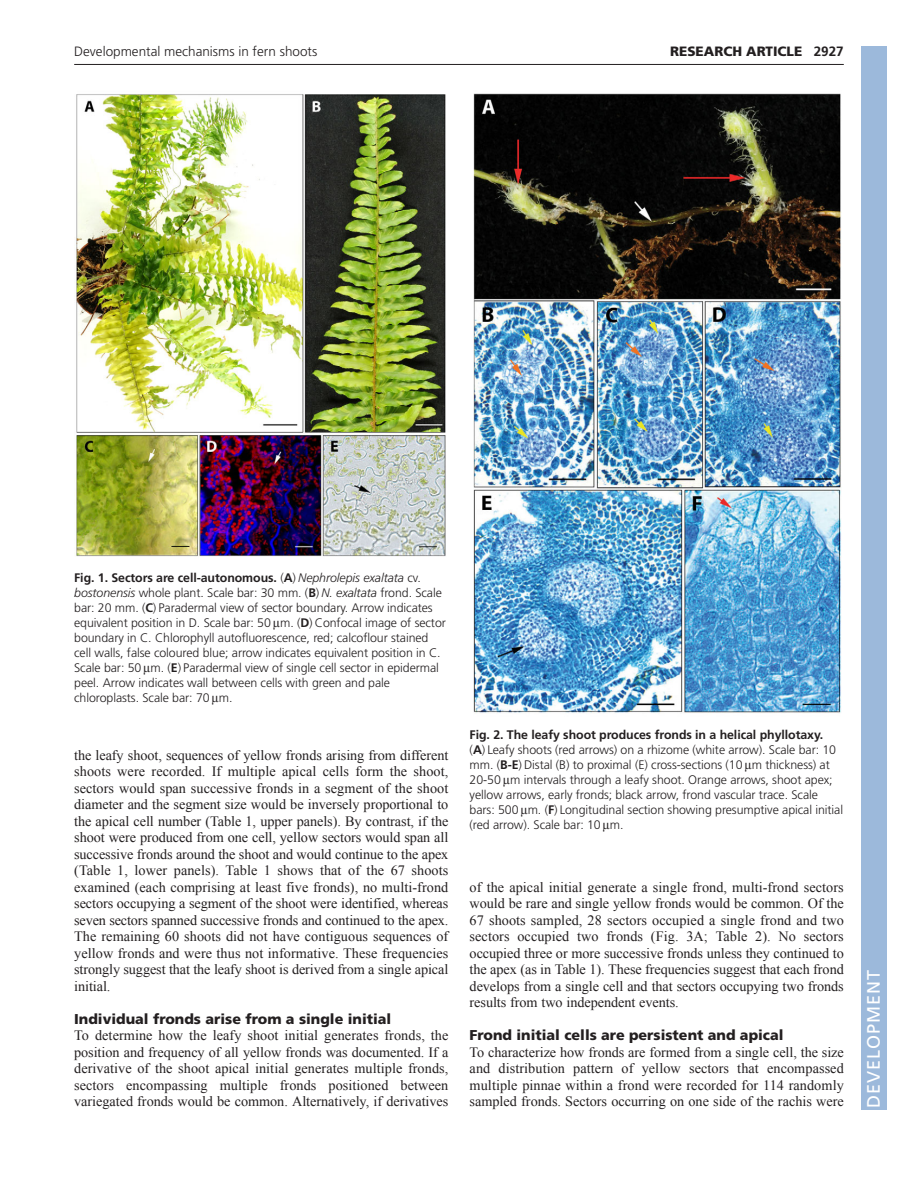
<style>
.page{position:relative;width:918px;height:1188px;background:#fff}
.page>*{position:absolute;margin:0;border:0;box-sizing:border-box;transform-origin:0 0}
.t1{font:18px "Frutiger LT Std";letter-spacing:.055em;color:#fff}
.t2{font:14.25px/16.5px "Times New Roman";letter-spacing:-.005em;color:#231f20;text-align:justify}
.t3{font:900 14.25px "Frutiger LT Std";color:#231f20}
.t4{font:300 13.5px "Frutiger LT Std";color:#231f20}
.t5{font:900 13.5px "Frutiger LT Std";color:#231f20}
.t6{font:300 12.3px/15px "Frutiger LT Std";letter-spacing:-.005em;color:#231f20}
.s1{font-weight:700}
.s2{font-style:italic}
</style>
<div class="page">
<hr style="left:74px;top:64px;width:770px;height:1px;background:#231f20">
<img style="left:75px;top:94px;width:371px;height:463px">
<img style="left:473px;top:93px;width:369px;height:620px">
<div style="left:861px;top:46px;width:25px;height:1064px;background:#9cb9db"></div>
<p class="t4" style="left:74px;top:46px;width:245px">Developmental mechanisms in fern shoots</p>
<p class="t5" style="left:670px;top:46px;width:175px">RESEARCH ARTICLE <span class="s1">2927</span></p>
<p class="t6" style="left:74px;top:571px;width:373px"><span class="s1">Fig. 1. Sectors are cell-autonomous.</span> (<span class="s1">A</span>) <span class="s2">Nephrolepis exaltata</span> cv. <span class="s2">bostonensis</span> whole plant. Scale bar: 30 mm. (<span class="s1">B</span>) <span class="s2">N. exaltata</span> frond. Scale bar: 20 mm. (<span class="s1">C</span>) Paradermal view of sector boundary. Arrow indicates equivalent position in D. Scale bar: 50 m. (<span class="s1">D</span>) Confocal image of sector boundary in C. Chlorophyll autofluorescence, red; calcoflour stained cell walls, false coloured blue; arrow indicates equivalent position in C.<br>Scale bar: 50 m. (<span class="s1">E</span>) Paradermal view of single cell sector in epidermal peel. Arrow indicates wall between cells with green and pale chloroplasts. Scale bar: 70 m.</p>
<p class="t2" style="left:74px;top:747px;width:376px">the leafy shoot, sequences of yellow fronds arising from different shoots were recorded. If multiple apical cells form the shoot, sectors would span successive fronds in a segment of the shoot diameter and the segment size would be inversely proportional to the apical cell number (Table 1, upper panels). By contrast, if the shoot were produced from one cell, yellow sectors would span all successive fronds around the shoot and would continue to the apex (Table 1, lower panels). Table 1 shows that of the 67 shoots examined (each comprising at least five fronds), no multi-frond sectors occupying a segment of the shoot were identified, whereas seven sectors spanned successive fronds and continued to the apex.<br>The remaining 60 shoots did not have contiguous sequences of yellow fronds and were thus not informative. These frequencies strongly suggest that the leafy shoot is derived from a single apical initial.</p>
<p class="t3" style="left:74px;top:1013px;width:319px">Individual fronds arise from a single initial</p>
<p class="t2" style="left:74px;top:1027px;width:376px">To determine how the leafy shoot initial generates fronds, the position and frequency of all yellow fronds was documented. If a derivative of the shoot apical initial generates multiple fronds, sectors encompassing multiple fronds positioned between variegated fronds would be common. Alternatively, if derivatives</p>
<p class="t6" style="left:470px;top:728px;width:375px"><span class="s1">Fig. 2. The leafy shoot produces fronds in a helical phyllotaxy.<br></span>(<span class="s1">A</span>) Leafy shoots (red arrows) on a rhizome (white arrow). Scale bar: 10 mm. (<span class="s1">B-E</span>) Distal (B) to proximal (E) cross-sections (10 m thickness) at 20-50 m intervals through a leafy shoot. Orange arrows, shoot apex; yellow arrows, early fronds; black arrow, frond vascular trace. Scale bars: 500 m. (<span class="s1">F</span>) Longitudinal section showing presumptive apical initial (red arrow). Scale bar: 10 m.</p>
<p class="t2" style="left:470px;top:879px;width:376px">of the apical initial generate a single frond, multi-frond sectors would be rare and single yellow fronds would be common. Of the 67 shoots sampled, 28 sectors occupied a single frond and two sectors occupied two fronds (Fig. 3A; Table 2). No sectors occupied three or more successive fronds unless they continued to the apex (as in Table 1). These frequencies suggest that each frond develops from a single cell and that sectors occupying two fronds results from two independent events.</p>
<p class="t3" style="left:470px;top:1030px;width:315px">Frond initial cells are persistent and apical</p>
<p class="t2" style="left:470px;top:1044px;width:376px">To characterize how fronds are formed from a single cell, the size and distribution pattern of yellow sectors that encompassed multiple pinnae within a frond were recorded for 114 randomly sampled fronds. Sectors occurring on one side of the rachis were</p>
<p class="t1" style="left:863px;top:1108px;width:140px;rotate:-90deg">DEVELOPMENT</p>
</div>
